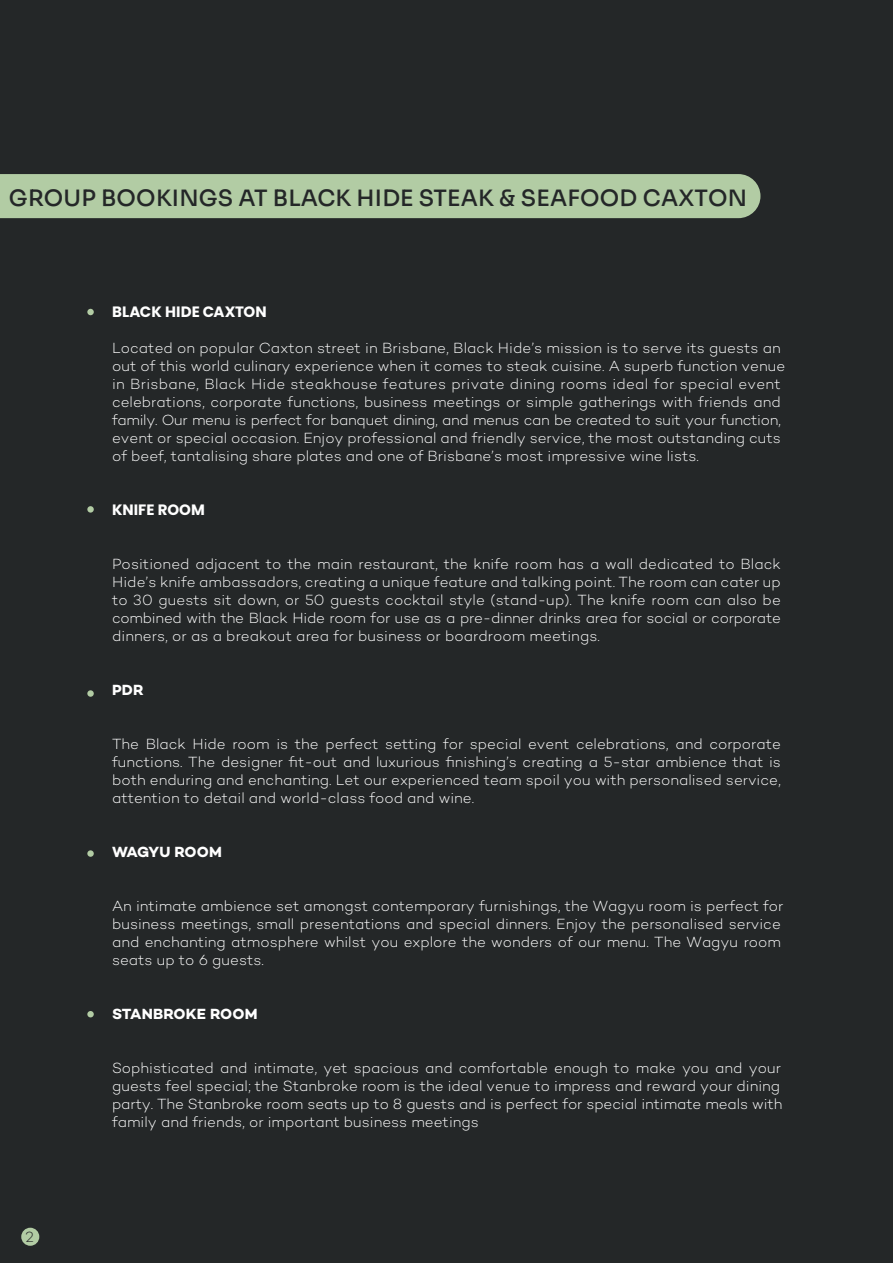
<style>
.page{position:relative;width:893px;height:1263px;background:#242728}
.page>*{position:absolute;margin:0;border:0;box-sizing:border-box;transform-origin:0 0}
.t1{font:500 22.5px "Sora";letter-spacing:.01em;color:#242728}
.t2{font:300 15px/18px "Campton";color:#fff}
.t3{font:700 15px "Poppins";color:#fff}
.t4{font:700 15px "Campton";letter-spacing:.005em;color:#fff}
.t5{font:700 15px "Campton";letter-spacing:-.02em;color:#fff}
.t6{font:300 15px "Campton";color:#242728}
</style>
<div class="page">
<div style="left:0;top:174px;width:760px;height:44px;background:#b2cca4"></div>
<div style="left:21px;top:1228px;width:18px;height:18px;background:#b2cca4;border-radius:9px"></div>
<div style="left:87px;top:309px;width:7px;height:6px;background:#b2cca4;border-radius:50%"></div>
<div style="left:87px;top:506px;width:7px;height:7px;background:#b2cca4;border-radius:50%"></div>
<svg style="left:87px;top:690px;width:7px;height:7px"></svg>
<div style="left:87px;top:850px;width:7px;height:7px;background:#b2cca4;border-radius:50%"></div>
<div style="left:87px;top:1011px;width:7px;height:6px;background:#b2cca4;border-radius:50%"></div>
<h1 class="t1" style="left:9px;top:179px;width:740px">GROUP BOOKINGS AT BLACK HIDE STEAK &amp; SEAFOOD CAXTON</h1>
<p class="t3" style="left:112px;top:303px;width:156px">BLACK HIDE CAXTON</p>
<p class="t2" style="left:112px;top:339px;width:675px">Located on popular Caxton street in Brisbane, Black Hide’s mission is to serve its guests an out of this world culinary experience when it comes to steak cuisine. A superb function venue in Brisbane, Black Hide steakhouse features private dining rooms ideal for special event celebrations, corporate functions, business meetings or simple gatherings with friends and family. Our menu is perfect for banquet dining, and menus can be created to suit your function, event or special occasion. Enjoy professional and friendly service, the most outstanding cuts of beef, tantalising share plates and one of Brisbane’s most impressive wine lists.</p>
<p class="t3" style="left:112px;top:501px;width:94px">KNIFE ROOM</p>
<p class="t2" style="left:112px;top:555px;width:670px;text-align:justify">Positioned adjacent to the main restaurant, the knife room has a wall dedicated to Black Hide’s knife ambassadors, creating a unique feature and talking point. The room can cater up to 30 guests sit down, or 50 guests cocktail style (stand-up). The knife room can also be combined with the Black Hide room for use as a pre-dinner drinks area for social or corporate dinners, or as a breakout area for business or boardroom meetings.</p>
<p class="t4" style="left:112px;top:681px;width:33px">PDR</p>
<p class="t2" style="left:112px;top:735px;width:670px;text-align:justify">The Black Hide room is the perfect setting for special event celebrations, and corporate functions. The designer fit-out and luxurious finishing’s creating a 5-star ambience that is both enduring and enchanting. Let our experienced team spoil you with personalised service, attention to detail and world-class food and wine.</p>
<p class="t5" style="left:112px;top:843px;width:111px">WAGYU ROOM</p>
<p class="t2" style="left:112px;top:897px;width:673px">An intimate ambience set amongst contemporary furnishings, the Wagyu room is perfect for business meetings, small presentations and special dinners. Enjoy the personalised service and enchanting atmosphere whilst you explore the wonders of our menu. The Wagyu room seats up to 6 guests.</p>
<p class="t4" style="left:112px;top:1005px;width:147px">STANBROKE ROOM</p>
<p class="t6" style="left:26px;top:1228px;width:10px">2</p>
<p class="t2" style="left:112px;top:1059px;width:672px">Sophisticated and intimate, yet spacious and comfortable enough to make you and your guests feel special; the Stanbroke room is the ideal venue to impress and reward your dining party. The Stanbroke room seats up to 8 guests and is perfect for special intimate meals with family and friends, or important business meetings</p>
</div>
